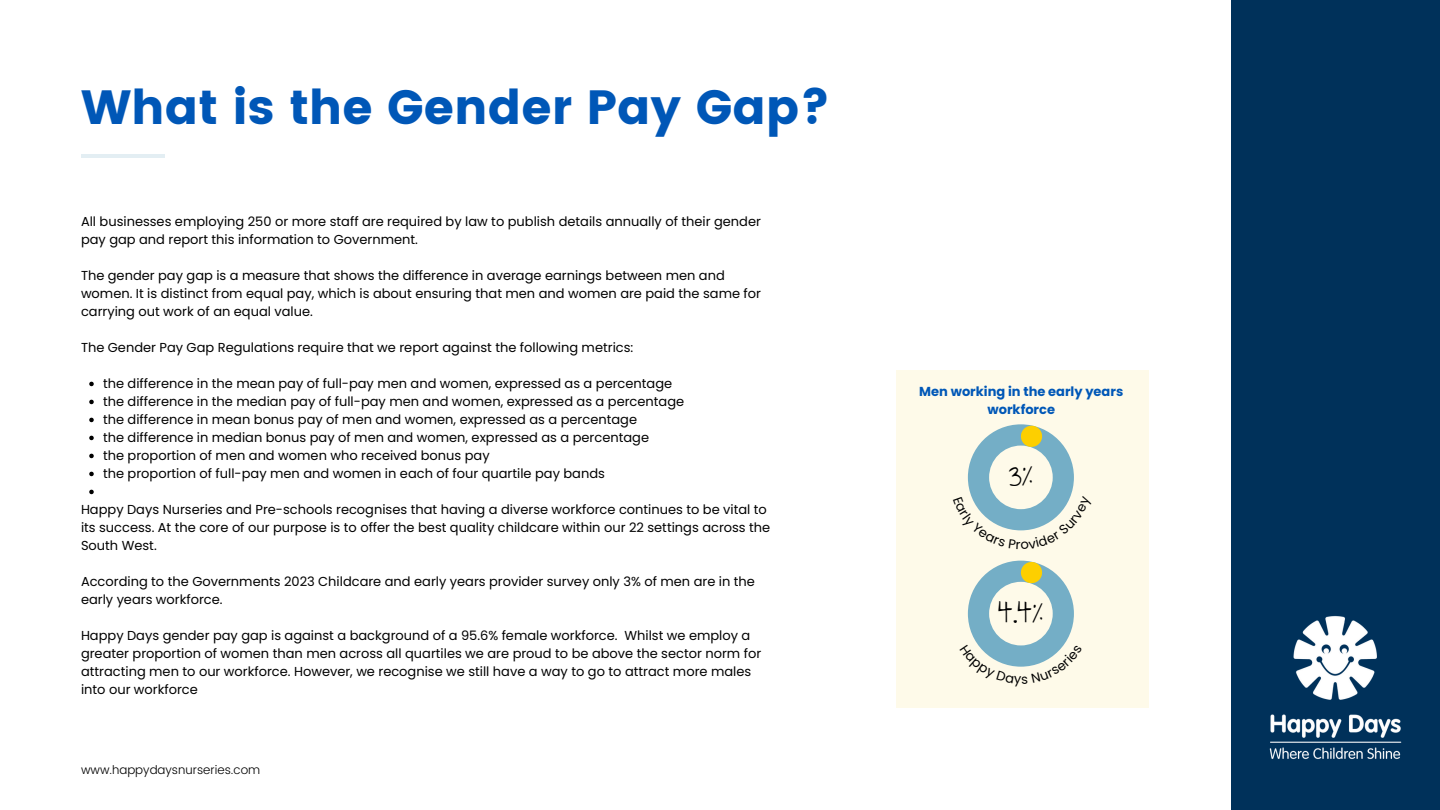
<style>
.page{position:relative;width:1440px;height:810px;background:#fff}
.page>*{position:absolute;margin:0;border:0;box-sizing:border-box;transform-origin:0 0}
.t1{font:48px "Poppins";color:#0057b7}
.t2{font:25.1px "Annie Use Your Telescope";color:#000}
.t3{font:13px/18px "Poppins";color:#000}
.t4{font:700 13px/18px "Poppins";color:#0057b7;text-align:center}
.t5{font:300 12px "Poppins";color:#000}
</style>
<div class="page">
<div style="left:1231px;top:0;width:209px;height:810px;background:#00315a"></div>
<hr style="left:81px;top:154px;width:83px;height:4px;background:#e3eef3">
<svg style="left:89px;top:382px;width:5px;height:4px"></svg>
<svg style="left:89px;top:400px;width:5px;height:4px"></svg>
<svg style="left:89px;top:418px;width:5px;height:4px"></svg>
<svg style="left:89px;top:436px;width:5px;height:4px"></svg>
<svg style="left:89px;top:454px;width:5px;height:4px"></svg>
<svg style="left:89px;top:472px;width:5px;height:4px"></svg>
<svg style="left:89px;top:490px;width:5px;height:4px"></svg>
<div style="left:896px;top:370px;width:252px;height:338px;background:#fefae9"></div>
<img style="left:1269px;top:616px;width:133px;height:143px">
<svg style="left:967px;top:561px;width:107px;height:106px"></svg>
<svg style="left:967px;top:424px;width:107px;height:107px"></svg>
<h2 class="t1" style="left:81px;top:79px;width:751px">What is the Gender Pay Gap?</h2>
<h1 class="t3" style="left:81px;top:212px;width:681px">All businesses employing 250 or more staff are required by law to publish details annually of their gender pay gap and report this information to Government.</h1>
<p class="t3" style="left:81px;top:266px;width:682px">The gender pay gap is a measure that shows the difference in average earnings between men and women. It is distinct from equal pay, which is about ensuring that men and women are paid the same for carrying out work of an equal value.</p>
<p class="t3" style="left:81px;top:338px;width:554px">The Gender Pay Gap Regulations require that we report against the following metrics:</p>
<p class="t3" style="left:103px;top:374px;width:571px">the difference in the mean pay of full-pay men and women, expressed as a percentage</p>
<p class="t3" style="left:103px;top:392px;width:583px">the difference in the median pay of full-pay men and women, expressed as a percentage</p>
<p class="t3" style="left:103px;top:410px;width:536px">the difference in mean bonus pay of men and women, expressed as a percentage</p>
<p class="t3" style="left:103px;top:428px;width:548px">the difference in median bonus pay of men and women, expressed as a percentage</p>
<p class="t3" style="left:103px;top:446px;width:388px">the proportion of men and women who received bonus pay</p>
<p class="t3" style="left:103px;top:464px;width:503px">the proportion of full-pay men and women in each of four quartile pay bands</p>
<p class="t3" style="left:81px;top:500px;width:691px">Happy Days Nurseries and Pre-schools recognises that having a diverse workforce continues to be vital to its success. At the core of our purpose is to offer the best quality childcare within our 22 settings across the<br>South West.</p>
<p class="t3" style="left:81px;top:572px;width:675px">According to the Governments 2023 Childcare and early years provider survey only 3% of men are in the early years workforce.</p>
<p class="t3" style="left:81px;top:626px;width:682px">Happy Days gender pay gap is against a background of a 95.6% female workforce. Whilst we employ a greater proportion of women than men across all quartiles we are proud to be above the sector norm for attracting men to our workforce. However, we recognise we still have a way to go to attract more males into our workforce</p>
<p class="t5" style="left:81px;top:763px;width:181px">www.happydaysnurseries.com</p>
<p class="t4" style="left:919px;top:383px;width:205px">Men working in the early years workforce</p>
<h2 class="t2" style="left:1008px;top:463px;width:26px">3%</h2>
<h2 class="t2" style="left:998px;top:599px;width:47px">4.4%</h2>
</div>
